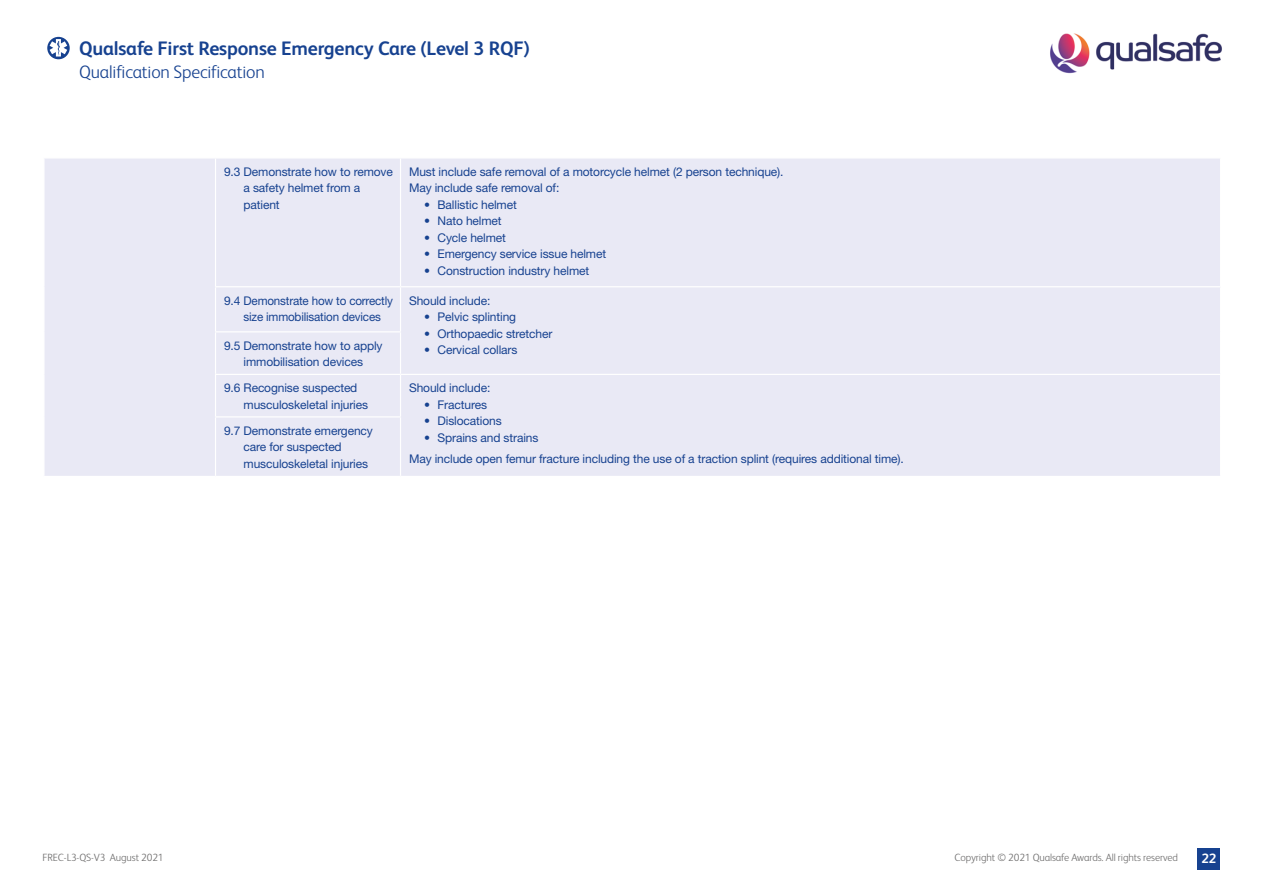
<style>
.page{position:relative;width:1263px;height:893px;background:#fff}
.page>*{position:absolute;margin:0;border:0;box-sizing:border-box;transform-origin:0 0}
.t1{font:700 19.5px "FS Albert";letter-spacing:-.01em;color:#174290}
.t2{font:300 18px "FS Albert";letter-spacing:-.01em;color:#174290}
.t3{font:700 13.5px "FS Albert";color:#fff}
.Table_Text_Blue{font:12px/16.5px "Helvetica Neue LT";letter-spacing:-.01em;color:#174290}
.t4{font:300 10.5px "FS Albert";letter-spacing:-.01em;color:#706f6f}
</style>
<div class="page">
<div style="left:1197px;top:848px;width:23px;height:22px;background:#174290"></div>
<img style="left:1050px;top:33px;width:172px;height:41px">
<svg style="left:46px;top:36px;width:25px;height:24px"></svg>
<div style="left:45px;top:35px;width:26px;height:26px;border:2px solid #fff;border-radius:50%"></div>
<svg style="left:50px;top:39px;width:17px;height:18px"></svg>
<div style="left:44px;top:159px;width:1176px;height:317px;background:#e9e9f5"></div>
<hr style="left:215px;top:159px;width:1px;height:127px;background:#fff">
<hr style="left:400px;top:159px;width:1px;height:127px;background:#fff">
<hr style="left:215px;top:286px;width:185px;height:1px;background:#fff">
<hr style="left:215px;top:287px;width:1px;height:44px;background:#fff">
<hr style="left:400px;top:286px;width:821px;height:1px;background:#fff">
<hr style="left:400px;top:287px;width:1px;height:44px;background:#fff">
<hr style="left:215px;top:331px;width:186px;height:1px;background:#fff">
<hr style="left:215px;top:332px;width:1px;height:42px;background:#fff">
<hr style="left:400px;top:332px;width:1px;height:42px;background:#fff">
<hr style="left:215px;top:374px;width:185px;height:1px;background:#fff">
<hr style="left:215px;top:375px;width:1px;height:41px;background:#fff">
<hr style="left:400px;top:374px;width:821px;height:1px;background:#fff">
<hr style="left:400px;top:375px;width:1px;height:41px;background:#fff">
<hr style="left:215px;top:416px;width:186px;height:1px;background:#fff">
<hr style="left:215px;top:417px;width:1px;height:59px;background:#fff">
<hr style="left:400px;top:417px;width:1px;height:59px;background:#fff">
<h1 class="t1" style="left:79px;top:38px;width:452px">Qualsafe First Response Emergency Care (Level 3 RQF)</h1>
<h2 class="t2" style="left:79px;top:61px;width:187px">Qualification Specification</h2>
<p class="Table_Text_Blue" style="left:244px;top:163px;width:151px;text-indent:-20px">9.3 Demonstrate how to remove a safety helmet from a patient</p>
<p class="Table_Text_Blue" style="left:409px;top:163px;width:376px">Must include safe removal of a motorcycle helmet (2 person technique).</p>
<p class="Table_Text_Blue" style="left:409px;top:180px;width:152px">May include safe removal of:</p>
<p class="Table_Text_Blue" style="left:424px;top:196px;width:94px">• Ballistic helmet</p>
<p class="Table_Text_Blue" style="left:424px;top:213px;width:79px">• Nato helmet</p>
<p class="Table_Text_Blue" style="left:424px;top:229px;width:83px">• Cycle helmet</p>
<p class="Table_Text_Blue" style="left:424px;top:246px;width:184px">• Emergency service issue helmet</p>
<p class="Table_Text_Blue" style="left:424px;top:262px;width:167px">• Construction industry helmet</p>
<p class="Table_Text_Blue" style="left:244px;top:292px;width:151px;text-indent:-20px">9.4 Demonstrate how to correctly size immobilisation devices</p>
<p class="Table_Text_Blue" style="left:409px;top:292px;width:83px">Should include:</p>
<p class="Table_Text_Blue" style="left:424px;top:309px;width:94px">• Pelvic splinting</p>
<p class="Table_Text_Blue" style="left:424px;top:325px;width:130px">• Orthopaedic stretcher</p>
<p class="Table_Text_Blue" style="left:424px;top:342px;width:95px">• Cervical collars</p>
<p class="Table_Text_Blue" style="left:224px;top:337px;width:160px;text-align:center">9.5 Demonstrate how to apply immobilisation devices</p>
<p class="Table_Text_Blue" style="left:244px;top:380px;width:126px;text-indent:-20px">9.6 Recognise suspected musculoskeletal injuries</p>
<p class="Table_Text_Blue" style="left:409px;top:380px;width:83px">Should include:</p>
<p class="Table_Text_Blue" style="left:424px;top:396px;width:64px">• Fractures</p>
<p class="Table_Text_Blue" style="left:424px;top:413px;width:79px">• Dislocations</p>
<p class="Table_Text_Blue" style="left:424px;top:429px;width:116px">• Sprains and strains</p>
<p class="Table_Text_Blue" style="left:409px;top:450px;width:496px">May include open femur fracture including the use of a traction splint (requires additional time).</p>
<p class="Table_Text_Blue" style="left:244px;top:422px;width:131px;text-indent:-20px">9.7 Demonstrate emergency care for suspected musculoskeletal injuries</p>
<p class="t4" style="left:43px;top:851px;width:123px">FREC-L3-QS-V3 August 2021</p>
<p class="t4" style="left:955px;top:851px;width:225px">Copyright © 2021 Qualsafe Awards. All rights reserved</p>
<p class="t3" style="left:1201px;top:851px;width:17px">22</p>
</div>
